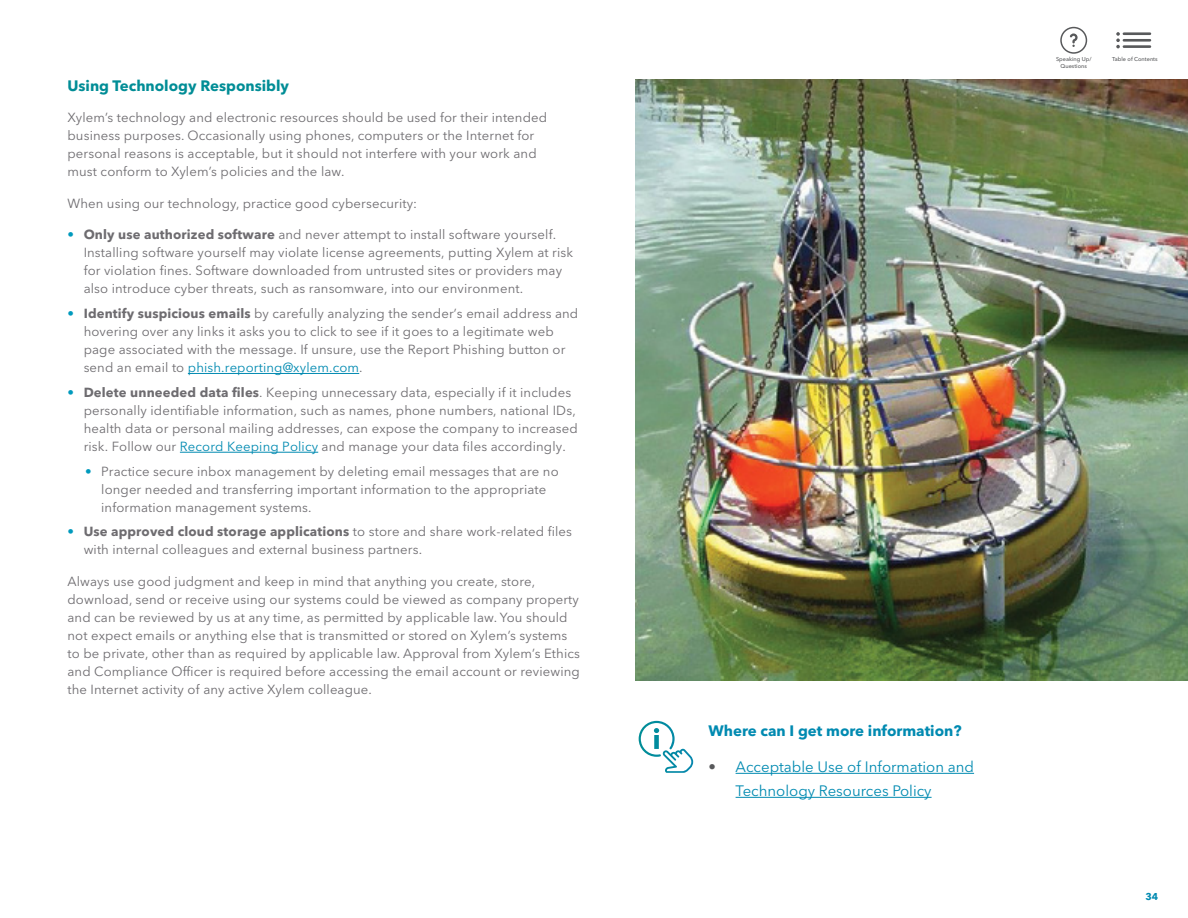
<style>
.page{position:relative;width:1188px;height:918px;background:#fff}
.page>*{position:absolute;margin:0;border:0;box-sizing:border-box;transform-origin:0 0}
.t1{font:15px/24px "Avenir Next LT Pro";color:#008ab1}
.t2{font:700 15px "Avenir Next LT Pro";color:#008ab1}
.t3{font:700 15px "Avenir Next LT Pro";color:#008d96}
.t4{font:13.2px/18px "Avenir Next LT Pro";letter-spacing:.01em;color:#6e6c70}
.t5{font:700 9.9px "Avenir Next LT Pro";color:#008ab1}
.t6{font:500 5.7px/6.8px "Avenir Next LT Pro";color:#58595b;text-align:center}
.s1{font-weight:700;color:#009abd}
.s2{font-weight:700}
.s3{color:#008ab1}
.s4{color:#009abd}
.s5{color:#58595b}
</style>
<div class="page">
<svg style="left:1070px;top:33px;width:8px;height:14px"></svg>
<div style="left:1060px;top:27px;width:27px;height:27px;border:2px solid #58595b;border-radius:50%"></div>
<hr style="left:1124px;top:32px;width:26px;height:3px;background:#58595b">
<hr style="left:1124px;top:39px;width:26px;height:3px;background:#58595b">
<hr style="left:1124px;top:45px;width:26px;height:3px;background:#58595b">
<svg style="left:1116px;top:32px;width:4px;height:16px"></svg>
<hr style="left:188px;top:373px;width:171px;height:1px;background:#008ab1">
<hr style="left:180px;top:452px;width:138px;height:1px;background:#008ab1">
<img style="left:635px;top:80px;width:553px;height:600px">
<svg style="left:639px;top:721px;width:54px;height:52px"></svg>
<hr style="left:736px;top:773px;width:238px;height:1px;background:#008ab1">
<hr style="left:736px;top:797px;width:196px;height:1px;background:#008ab1">
<p class="t3" style="left:68px;top:76px;width:223px">Using Technology Responsibly</p>
<p class="t4" style="left:68px;top:109px;width:481px">Xylem’s technology and electronic resources should be used for their intended business purposes. Occasionally using phones, computers or the Internet for personal reasons is acceptable, but it should not interfere with your work and must conform to Xylem’s policies and the law.</p>
<p class="t4" style="left:68px;top:194px;width:351px">When using our technology, practice good cybersecurity:</p>
<p class="t4" style="left:84px;top:226px;width:491px;text-indent:-16px"><span class="s1">•</span> <span class="s2">Only use authorized software</span> and never attempt to install software yourself.<br>Installing software yourself may violate license agreements, putting Xylem at risk for violation fines. Software downloaded from untrusted sites or providers may also introduce cyber threats, such as ransomware, into our environment.</p>
<p class="t4" style="left:84px;top:305px;width:496px;text-indent:-16px"><span class="s1">•</span> <span class="s2">Identify suspicious emails</span> by carefully analyzing the sender’s email address and hovering over any links it asks you to click to see if it goes to a legitimate web page associated with the message. If unsure, use the Report Phishing button or send an email to <span class="s3">phish.reporting@xylem.com</span>.</p>
<p class="t4" style="left:84px;top:383px;width:496px;text-indent:-16px"><span class="s4">•</span> <span class="s2">Delete unneeded data files</span>. Keeping unnecessary data, especially if it includes personally identifiable information, such as names, phone numbers, national IDs, health data or personal mailing addresses, can expose the company to increased risk. Follow our <span class="s3">Record Keeping Policy</span> and manage your data files accordingly.</p>
<p class="t4" style="left:101px;top:462px;width:459px;text-indent:-16px"><span class="s4">•</span> Practice secure inbox management by deleting email messages that are no longer needed and transferring important information to the appropriate information management systems.</p>
<p class="t4" style="left:84px;top:523px;width:490px;text-indent:-16px"><span class="s1">•</span> <span class="s2">Use approved cloud storage applications</span> to store and share work-related files with internal colleagues and external business partners.</p>
<p class="t4" style="left:68px;top:572px;width:514px">Always use good judgment and keep in mind that anything you create, store, download, send or receive using our systems could be viewed as company property and can be reviewed by us at any time, as permitted by applicable law. You should not expect emails or anything else that is transmitted or stored on Xylem’s systems to be private, other than as required by applicable law. Approval from Xylem’s Ethics and Compliance Officer is required before accessing the email account or reviewing the Internet activity of any active Xylem colleague.</p>
<p class="t6" style="left:1056px;top:56px;width:37px">Speaking Up/<br>Questions</p>
<p class="t6" style="left:1112px;top:56px;width:47px">Table of Contents</p>
<p class="t2" style="left:709px;top:721px;width:255px">Where can I get more information?</p>
<p class="t1" style="left:736px;top:755px;width:240px;text-indent:-27px"><span class="s5">•</span> Acceptable Use of Information and<br>Technology Resources Policy</p>
<p class="t5" style="left:1146px;top:891px;width:14px">34</p>
</div>
